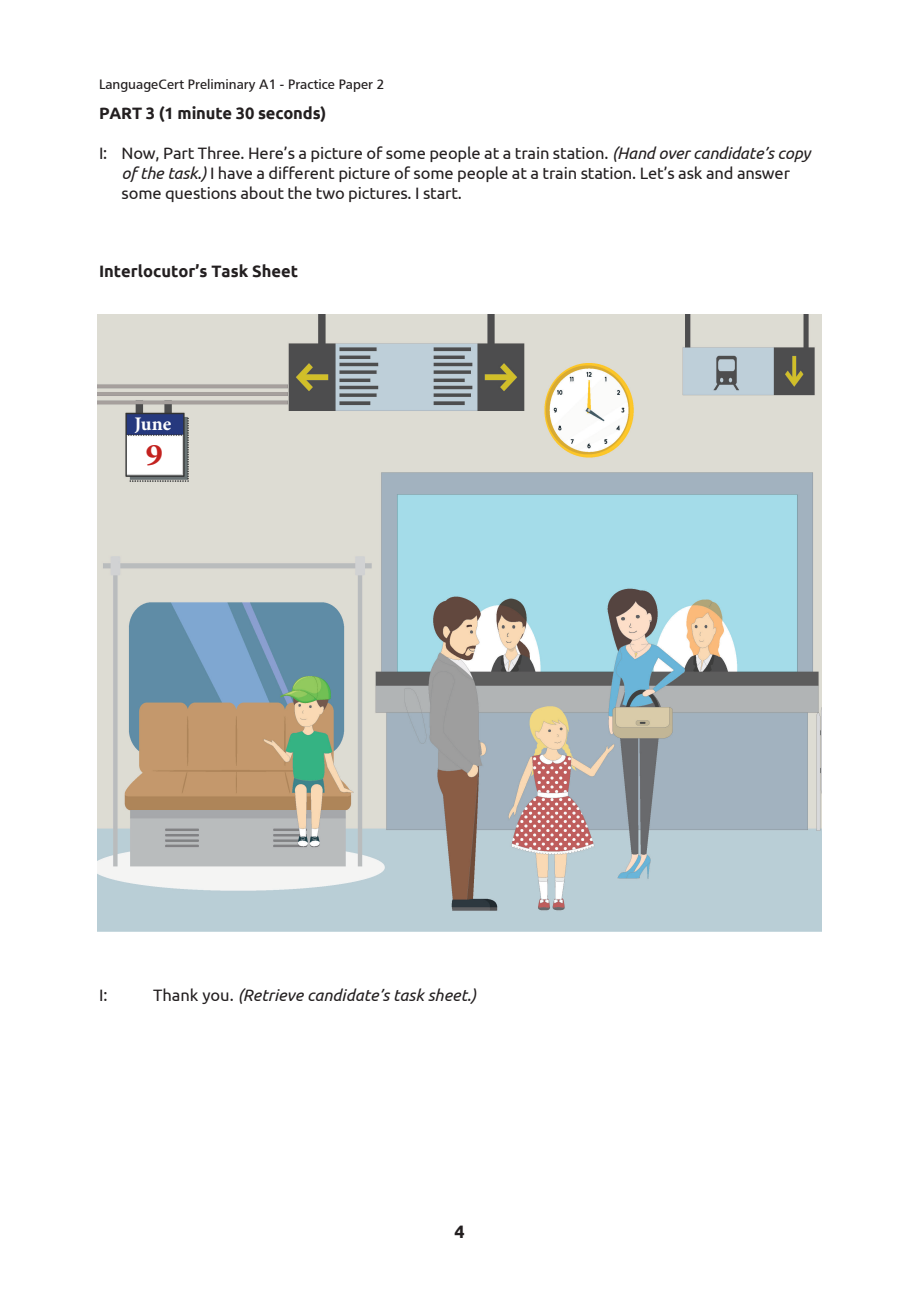
<style>
.page{position:relative;width:919px;height:1289px;background:#fff}
.page>*{position:absolute;margin:0;border:0;box-sizing:border-box;transform-origin:0 0}
.t1{font:700 31.5px "Minion Pro";color:#c3221f;scale:1.09 1}
.t2{font:700 19.2px "Minion Pro";color:#fff}
.t3{font:700 18px "Ubuntu";color:#231f20}
.t4{font:16.5px/19.8px "Ubuntu";letter-spacing:-.01em;color:#231f20}
.t5{font:700 16.5px "Ubuntu";color:#231f20}
.t6{font:italic 16.5px "Ubuntu";color:#231f20}
.t7{font:13.5px "PF Catalog";color:#231f20}
.s1{font-style:italic}
.s2{font-style:normal}
</style>
<div class="page">
<img style="left:98px;top:314px;width:723px;height:618px">
<p class="t7" style="left:99px;top:77px;width:287px">LanguageCert Preliminary A1 - Practice Paper 2</p>
<p class="t5" style="left:99px;top:103px;width:229px">PART 3 (1 minute 30 seconds)</p>
<p class="t4" style="left:121px;top:143px;width:690px;text-indent:-23px">I: Now, Part Three. Here’s a picture of some people at a train station. <span class="s1">(Hand over candidate’s copy of the task.)</span> I have a different picture of some people at a train station. Let’s ask and answer some questions about the two pictures. I start.</p>
<p class="t5" style="left:99px;top:261px;width:201px">Interlocutor’s Task Sheet</p>
<p class="t2" style="left:134px;top:410px;width:38px">June</p>
<h1 class="t1" style="left:146px;top:433px;width:17px">9</h1>
<p class="t4" style="left:99px;top:984px;width:10px">I:</p>
<p class="t6" style="left:153px;top:984px;width:325px"><span class="s2">Thank you.</span> (Retrieve candidate’s task sheet.)</p>
<p class="t3" style="left:454px;top:1220px;width:12px">4</p>
</div>
